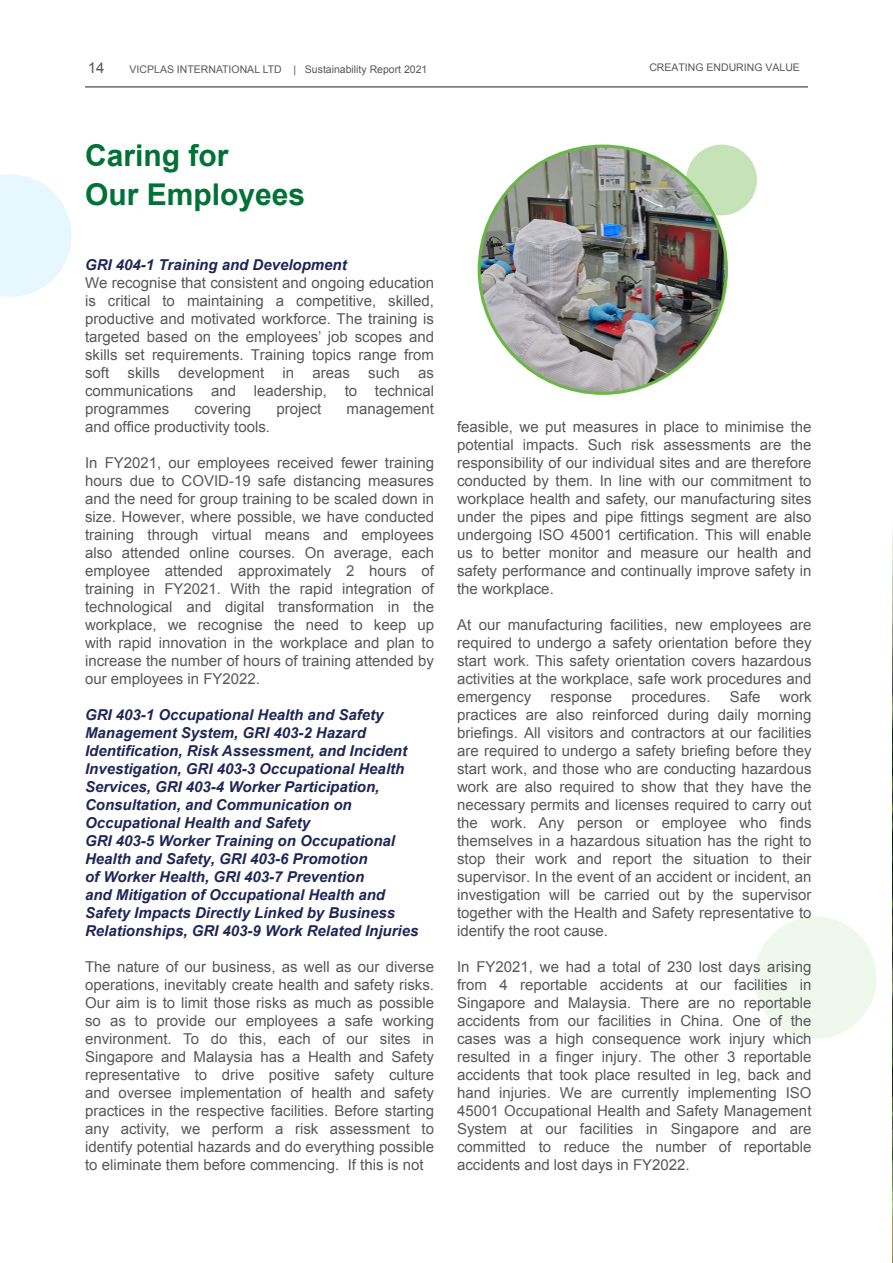
<style>
.page{position:relative;width:893px;height:1263px;background:#fff}
.page>*{position:absolute;margin:0;border:0;box-sizing:border-box;transform-origin:0 0}
.heading_1{font:700 30px/39px "Arial";color:#007236}
.heading_1-2{font:15px/18px "Arial";color:#57585a;text-align:justify}
.heading_1-3{font:15px/18px "Arial";color:#57585a;text-align:justify}
.heading_1-4{font:italic 700 15px/18px "Arial";color:#1f2657}
.t1{font:10.5px "Arial";color:#57585a}
.s1{font-weight:700;font-style:italic;color:#1f2657}
.s2{font-style:inherit}
</style>
<div class="page">
<hr style="left:85px;top:87px;width:723px;height:1px;background:#231f20">
<img style="left:892px;top:531px;width:1px;height:732px">
<div style="left:754px;top:916px;width:123px;height:123px;background:#f0f7ec;border-radius:50%"></div>
<svg style="left:0;top:174px;width:71px;height:123px"></svg>
<img style="left:479px;top:146px;width:247px;height:247px;border-radius:124px">
<svg style="left:686px;top:145px;width:71px;height:70px;background:#bfdeaf"></svg>
<p class="heading_1-3" style="left:88px;top:58px;width:18px">14</p>
<p class="t1" style="left:130px;top:62px;width:299px">VICPLAS INTERNATIONAL LTD | Sustainability Report 2021</p>
<p class="t1" style="left:649px;top:61px;width:152px">CREATING ENDURING VALUE</p>
<p class="heading_1" style="left:85px;top:137px;width:222px">Caring for<br>Our Employees</p>
<p class="heading_1-3" style="left:85px;top:256px;width:351px;text-align:left"><span class="s1">GRI 404-1 Training and Development<br></span>We recognise that consistent and ongoing education is critical to maintaining a competitive, skilled, productive and motivated workforce. The training is targeted based on the employees’ job scopes and skills set requirements. Training topics range from soft skills development in areas such as communications and leadership, to technical programmes</p>
<p class="heading_1-3" style="left:194px;top:400px;width:58px">covering</p>
<p class="heading_1-3" style="left:276px;top:400px;width:47px">project</p>
<p class="heading_1-3" style="left:347px;top:400px;width:89px">management</p>
<p class="heading_1-2" style="left:85px;top:418px;width:187px">and office productivity tools.</p>
<p class="heading_1-3" style="left:85px;top:454px;width:351px">In FY2021, our employees received fewer training hours due to COVID-19 safe distancing measures and the need for group training to be scaled down in size. However, where possible, we have conducted training through virtual means and employees also attended online courses. On average, each employee attended approximately 2 hours of training in FY2021. With the rapid integration of technological and digital transformation in the workplace, we recognise the need to keep up with rapid innovation in the workplace and plan to increase the number of hours of training attended by our employees in FY2022.</p>
<p class="heading_1-4" style="left:85px;top:706px;width:335px">GRI 403-1 Occupational Health and Safety Management System, GRI 403-2 Hazard Identi<span class="s2">f</span>ication, Risk Assessment, and Incident Investigation, GRI 403-3 Occupational Health Services, GRI 403-4 Worker Participation, Consultation, and Communication on Occupational Health and Safety<br>GRI 403-5 Worker Training on Occupational Health and Safety, GRI 403-6 Promotion<br>of Worker Health, GRI 403-7 Prevention<br>and Mitigation of Occupational Health and Safety Impacts Directly Linked by Business Relationships, GRI 403-9 Work Related Injuries</p>
<p class="heading_1-3" style="left:85px;top:958px;width:351px">The nature of our business, as well as our diverse operations, inevitably create health and safety risks.<br>Our aim is to limit those risks as much as possible so as to provide our employees a safe working environment. To do this, each of our sites in Singapore and Malaysia has a Health and Safety representative to drive positive safety culture and oversee implementation of health and safety practices in the respective facilities. Before starting any activity, we perform a risk assessment to identify potential hazards and do everything possible to eliminate them before commencing. If this is not</p>
<p class="heading_1-2" style="left:457px;top:418px;width:356px">feasible, we put measures in place to minimise the potential impacts. Such risk assessments are the responsibility of our individual sites and are therefore conducted by them. In line with our commitment to workplace health and safety, our manufacturing sites under the pipes and pipe fittings segment are also undergoing ISO 45001 certification. This will enable us to better monitor and measure our health and safety performance and continually improve safety in the workplace.</p>
<p class="heading_1-2" style="left:457px;top:616px;width:356px">At our manufacturing facilities, new employees are required to undergo a safety orientation before they start work. This safety orientation covers hazardous activities at the workplace, safe work procedures and emergency</p>
<p class="heading_1-2" style="left:550px;top:688px;width:63px">response</p>
<p class="heading_1-2" style="left:631px;top:688px;width:81px">procedures.</p>
<p class="heading_1-2" style="left:730px;top:688px;width:32px">Safe</p>
<p class="heading_1-2" style="left:457px;top:688px;width:356px;text-indent:323px">work practices are also reinforced during daily morning briefings. All visitors and contractors at our facilities are required to undergo a safety briefing before they start work, and those who are conducting hazardous work are also required to show that they have the necessary permits and licenses required to carry out the work. Any person or employee who finds themselves in a hazardous situation has the right to stop their work and report the situation to their supervisor. In the event of an accident or incident, an investigation will be carried out by the supervisor together with the Health and Safety representative to identify the root cause.</p>
<p class="heading_1-2" style="left:457px;top:958px;width:356px">In FY2021, we had a total of 230 lost days arising from 4 reportable accidents at our facilities in Singapore and Malaysia. There are no reportable accidents from our facilities in China. One of the cases was a high consequence work injury which resulted in a finger injury. The other 3 reportable accidents that took place resulted in leg, back and hand injuries. We are currently implementing ISO 45001 Occupational Health and Safety Management System at our facilities in Singapore and are committed to reduce the number of reportable accidents and lost days in FY2022.</p>
</div>
